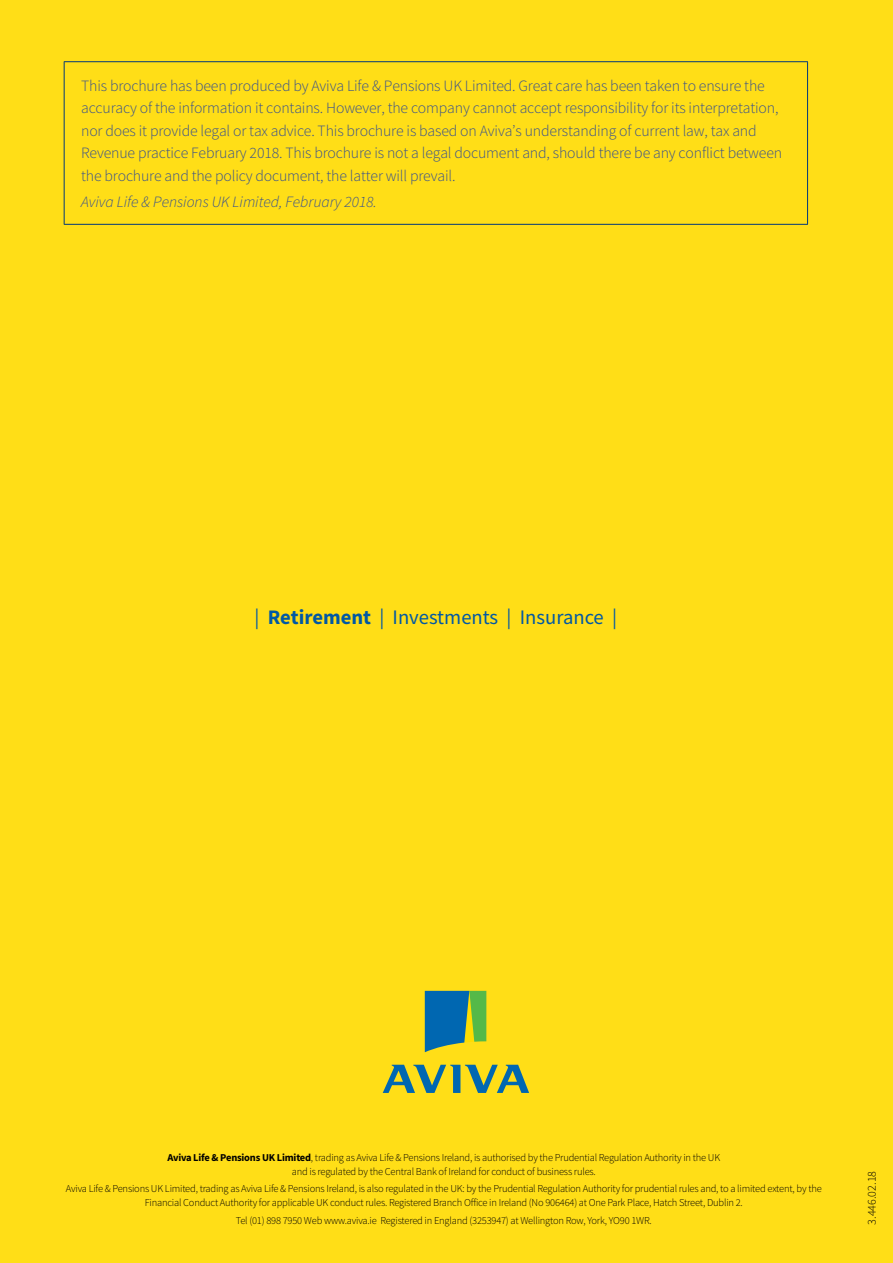
<style>
.page{position:relative;width:893px;height:1263px;background:#ffde17}
.page>*{position:absolute;margin:0;border:0;box-sizing:border-box;transform-origin:0 0}
.t1{font:20.7px "Source Sans Pro";color:#0058a4}
.t2{font:300 15.75px/22.5px "Source Sans Pro";letter-spacing:-.01em;color:#38508e}
.t3{font:italic 300 15.75px "Source Sans Pro";color:#38508e}
.t4{font:300 12px "Source Sans Pro";color:#000}
.t5{font:300 10.5px/13.5px "Source Sans Pro";letter-spacing:-.02em;color:#000;text-align:center}
.s1{font-weight:700}
</style>
<div class="page">
<svg style="left:425px;top:991px;width:61px;height:61px;background:#3f8d7e"></svg>
<svg style="left:383px;top:1065px;width:146px;height:28px"></svg>
<hr style="left:64px;top:61px;width:744px;height:1px;background:#00377b">
<hr style="left:64px;top:62px;width:1px;height:162px;background:#00377b">
<hr style="left:807px;top:62px;width:1px;height:162px;background:#00377b">
<hr style="left:64px;top:224px;width:744px;height:1px;background:#00377b">
<p class="t2" style="left:81px;top:74px;width:702px">This brochure has been produced by Aviva Life &amp; Pensions UK Limited. Great care has been taken to ensure the accuracy of the information it contains. However, the company cannot accept responsibility for its interpretation, nor does it provide legal or tax advice. This brochure is based on Aviva’s understanding of current law, tax and Revenue practice February 2018. This brochure is not a legal document and, should there be any conflict between the brochure and the policy document, the latter will prevail.</p>
<h2 class="t3" style="left:81px;top:192px;width:297px">Aviva Life &amp; Pensions UK Limited, February 2018.</h2>
<h1 class="t1" style="left:255px;top:604px;width:364px">| <span class="s1">Retirement</span> | Investments | Insurance |</h1>
<p class="t5" style="left:167px;top:1151px;width:554px"><span class="s1">Aviva Life &amp; Pensions UK Limited</span>, trading as Aviva Life &amp; Pensions Ireland, is authorised by the Prudential Regulation Authority in the UK and is regulated by the Central Bank of Ireland for conduct of business rules.</p>
<p class="t5" style="left:66px;top:1182px;width:757px">Aviva Life &amp; Pensions UK Limited, trading as Aviva Life &amp; Pensions Ireland, is also regulated in the UK: by the Prudential Regulation Authority for prudential rules and, to a limited extent, by the<br>Financial Conduct Authority for applicable UK conduct rules. Registered Branch Office in Ireland (No 906464) at One Park Place, Hatch Street, Dublin 2.</p>
<p class="t5" style="left:236px;top:1213px;width:418px">Tel (01) 898 7950 Web www.aviva.ie Registered in England (3253947) at Wellington Row, York, YO90 1WR.</p>
<p class="t4" style="left:864px;top:1225px;width:55px;rotate:-90deg">3.446.02.18</p>
</div>
